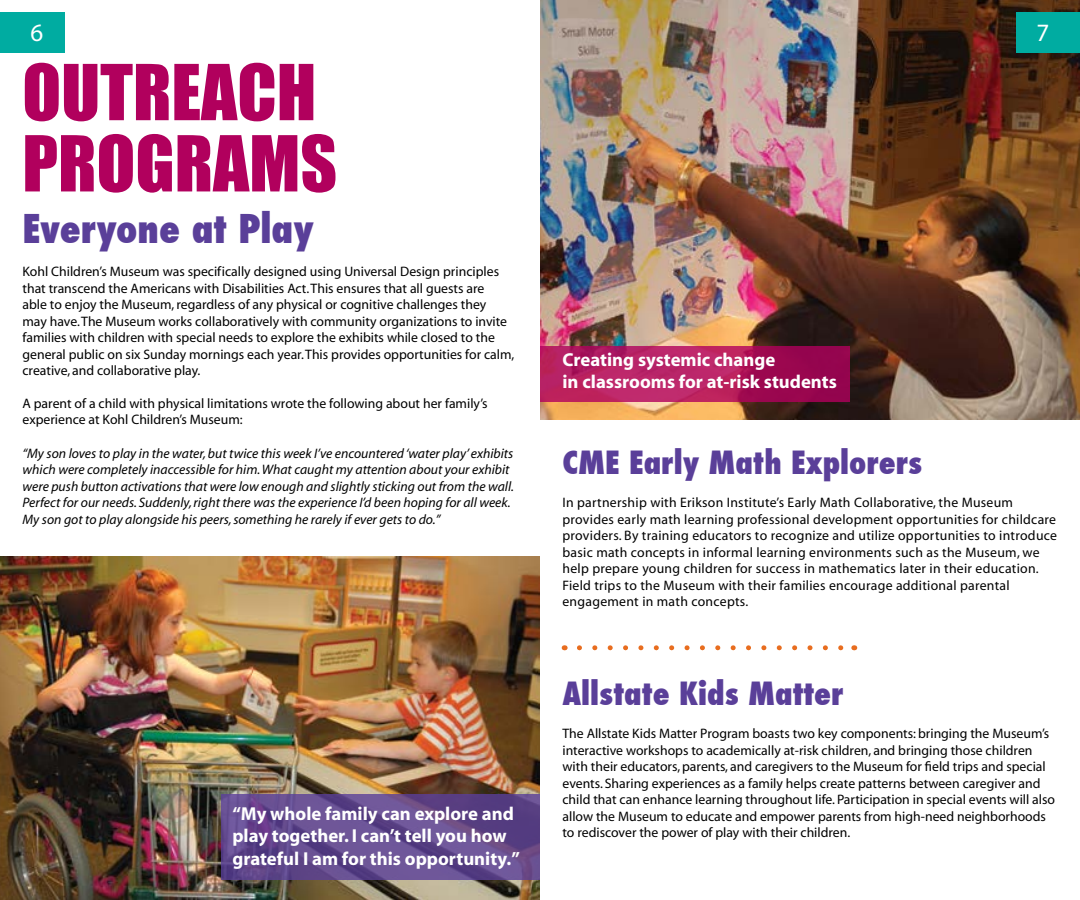
<style>
.page{position:relative;width:1080px;height:900px;background:#fff}
.page>*{position:absolute;margin:0;border:0;box-sizing:border-box;transform-origin:0 0}
.t1{font:71.25px/71.2px "Impact";color:#b1005d}
.t2{font:800 condensed 38.75px "Futura";color:#5a3f99}
.t3{font:800 condensed 31.25px "Futura";color:#5a3f99}
.t4{font:25px "Myriad";color:#fff}
.t5{font:700 18.75px/22.5px "Myriad";color:#fff}
.t6{font:13.75px/16.5px "Myriad";color:#000}
.t7{font:13.75px/16.5px "Myriad";letter-spacing:.02em;color:#000}
.t8{font:italic 13.75px/16.5px "Myriad";color:#000}
</style>
<div class="page">
<div style="left:0;top:12px;width:65px;height:41px;background:#00aca1"></div>
<img style="left:540px;top:0;width:540px;height:419px">
<img style="left:0;top:557px;width:540px;height:343px">
<svg style="left:579px;top:645px;width:265px;height:5px"></svg>
<svg style="left:221px;top:794px;width:319px;height:86px;background:#634a8d"></svg>
<svg style="left:540px;top:346px;width:310px;height:56px;background:#ae195d"></svg>
<div style="left:1017px;top:12px;width:63px;height:41px;background:#00aca1"></div>
<h3 class="t4" style="left:31px;top:20px;width:14px">6</h3>
<h3 class="t4" style="left:1036px;top:20px;width:14px">7</h3>
<h1 class="t1" style="left:22px;top:55px;width:316px">OUTREACH<br>PROGRAMS</h1>
<h2 class="t2" style="left:22px;top:202px;width:293px">Everyone at Play</h2>
<p class="t6" style="left:22px;top:264px;width:493px">Kohl Children’s Museum was specifically designed using Universal Design principles that transcend the Americans with Disabilities Act. This ensures that all guests are<br>able to enjoy the Museum, regardless of any physical or cognitive challenges they<br>may have. The Museum works collaboratively with community organizations to invite families with children with special needs to explore the exhibits while closed to the general public on six Sunday mornings each year. This provides opportunities for calm, creative, and collaborative play.</p>
<p class="t6" style="left:22px;top:396px;width:467px">A parent of a child with physical limitations wrote the following about her family’s experience at Kohl Children’s Museum:</p>
<p class="t8" style="left:22px;top:445px;width:493px">“My son loves to play in the water, but twice this week I’ve encountered ‘water play’ exhibits which were completely inaccessible for him. What caught my attention about your exhibit were push button activations that were low enough and slightly sticking out from the wall.<br>Perfect for our needs. Suddenly, right there was the experience I’d been hoping for all week.<br>My son got to play alongside his peers, something he rarely if ever gets to do.”</p>
<h3 class="t3" style="left:562px;top:441px;width:361px">CME Early Math Explorers</h3>
<h3 class="t5" style="left:563px;top:349px;width:276px">Creating systemic change<br>in classrooms for at-risk students</h3>
<p class="t7" style="left:562px;top:495px;width:496px">In partnership with Erikson Institute’s Early Math Collaborative, the Museum provides early math learning professional development opportunities for childcare providers. By training educators to recognize and utilize opportunities to introduce basic math concepts in informal learning environments such as the Museum, we help prepare young children for success in mathematics later in their education.<br>Field trips to the Museum with their families encourage additional parental engagement in math concepts.</p>
<h3 class="t5" style="left:232px;top:803px;width:289px">“My whole family can explore and play together. I can’t tell you how grateful I am for this opportunity.”</h3>
<h3 class="t3" style="left:562px;top:672px;width:282px">Allstate Kids Matter</h3>
<p class="t6" style="left:562px;top:726px;width:494px">The Allstate Kids Matter Program boasts two key components: bringing the Museum’s interactive workshops to academically at-risk children, and bringing those children with their educators, parents, and caregivers to the Museum for field trips and special events. Sharing experiences as a family helps create patterns between caregiver and child that can enhance learning throughout life. Participation in special events will also allow the Museum to educate and empower parents from high-need neighborhoods to rediscover the power of play with their children.</p>
</div>
